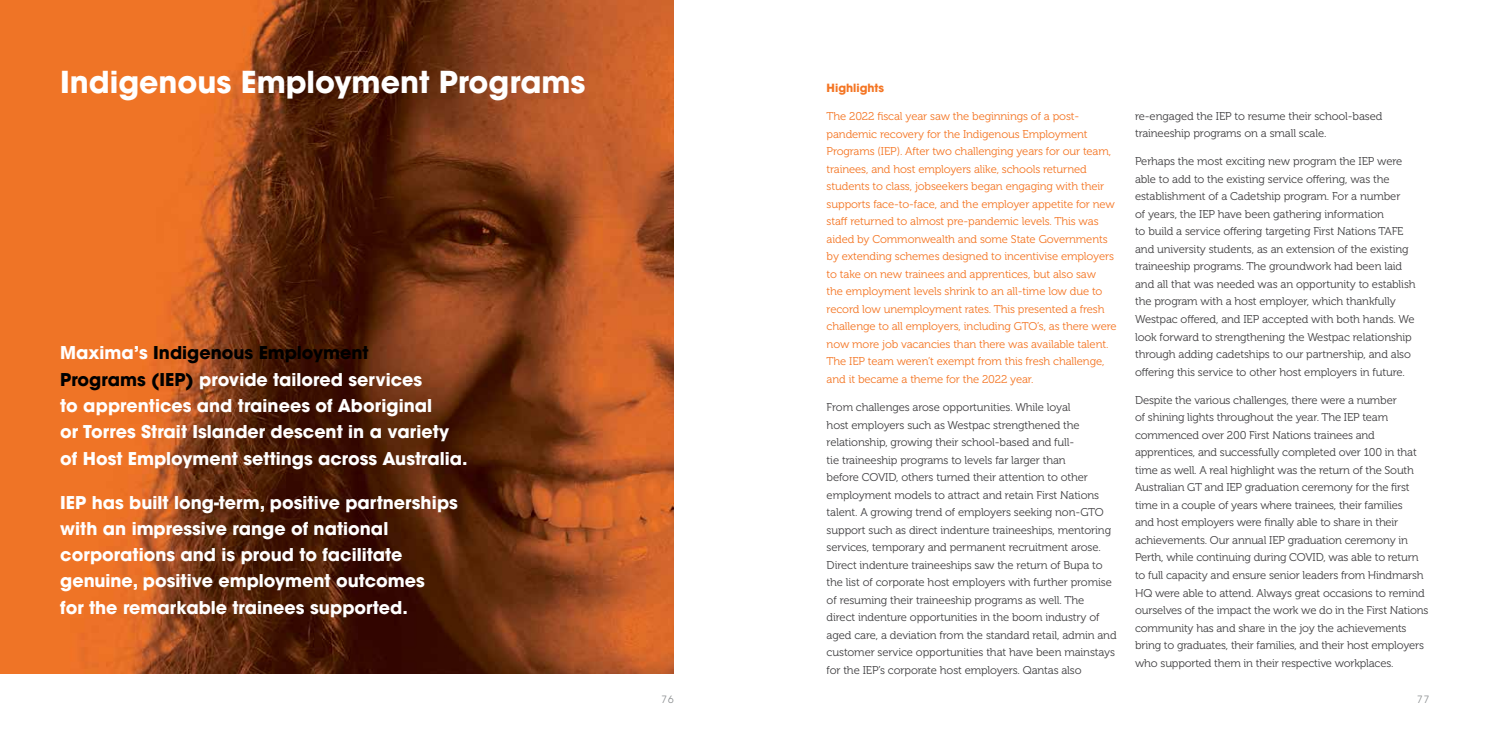
<style>
.page{position:relative;width:1489px;height:745px;background:#fff}
.page>*{position:absolute;margin:0;border:0;box-sizing:border-box;transform-origin:0 0}
.t1{font:700 30px "ITC Avant Garde Pro";color:#fff}
.t2{font:700 17.5px/26.2px "ITC Avant Garde Pro";color:#fff}
.t3{font:11.25px/17.5px "Museo 300";letter-spacing:-.01em;color:#414042}
.t4{font:11.25px/17.5px "Museo 300";letter-spacing:-.01em;color:#f47523}
.t5{font:700 11.25px "ITC Avant Garde Pro";color:#f47523}
.t6{font:10px "ITC Avant Garde Pro";color:#8b8e90}
.s1{color:#000}
</style>
<div class="page">
<img style="left:0;top:0;width:673px;height:673px">
<h1 class="t1" style="left:60px;top:62px;width:527px">Indigenous Employment Programs</h1>
<h2 class="t2" style="left:60px;top:339px;width:409px">Maxima’s <span class="s1">Indigenous Employment<br>Programs (IEP)</span> provide tailored services<br>to apprentices and trainees of Aboriginal<br>or Torres Strait Islander descent in a variety of Host Employment settings across Australia.</h2>
<h2 class="t2" style="left:60px;top:488px;width:399px">IEP has built long-term, positive partnerships with an impressive range of national corporations and is proud to facilitate genuine, positive employment outcomes<br>for the remarkable trainees supported.</h2>
<p class="t5" style="left:826px;top:80px;width:59px">Highlights</p>
<p class="t4" style="left:826px;top:108px;width:291px">The 2022 fiscal year saw the beginnings of a post&shy;pandemic recovery for the Indigenous Employment Programs (IEP). After two challenging years for our team, trainees, and host employers alike, schools returned students to class, jobseekers began engaging with their supports face-to-face, and the employer appetite for new staff returned to almost pre-pandemic levels. This was aided by Commonwealth and some State Governments by extending schemes designed to incentivise employers to take on new trainees and apprentices, but also saw<br>the employment levels shrink to an all-time low due to record low unemployment rates. This presented a fresh challenge to all employers, including GTO’s, as there were now more job vacancies than there was available talent.<br>The IEP team weren’t exempt from this fresh challenge, and it became a theme for the 2022 year.</p>
<p class="t3" style="left:826px;top:398px;width:291px">From challenges arose opportunities. While loyal<br>host employers such as Westpac strengthened the relationship, growing their school-based and full-<br>tie traineeship programs to levels far larger than<br>before COVID, others turned their attention to other employment models to attract and retain First Nations talent. A growing trend of employers seeking non-GTO support such as direct indenture traineeships, mentoring services, temporary and permanent recruitment arose.<br>Direct indenture traineeships saw the return of Bupa to the list of corporate host employers with further promise of resuming their traineeship programs as well. The<br>direct indenture opportunities in the boom industry of aged care, a deviation from the standard retail, admin and customer service opportunities that have been mainstays for the IEP’s corporate host employers. Qantas also</p>
<p class="t3" style="left:1134px;top:107px;width:249px">re-engaged the IEP to resume their school-based traineeship programs on a small scale.</p>
<p class="t3" style="left:1134px;top:153px;width:282px">Perhaps the most exciting new program the IEP were able to add to the existing service offering, was the establishment of a Cadetship program. For a number<br>of years, the IEP have been gathering information<br>to build a service offering targeting First Nations TAFE and university students, as an extension of the existing traineeship programs. The groundwork had been laid and all that was needed was an opportunity to establish the program with a host employer, which thankfully Westpac offered, and IEP accepted with both hands. We look forward to strengthening the Westpac relationship through adding cadetships to our partnership, and also offering this service to other host employers in future.</p>
<p class="t3" style="left:1134px;top:391px;width:295px">Despite the various challenges, there were a number<br>of shining lights throughout the year. The IEP team commenced over 200 First Nations trainees and apprentices, and successfully completed over 100 in that time as well. A real highlight was the return of the South Australian GT and IEP graduation ceremony for the first time in a couple of years where trainees, their families<br>and host employers were finally able to share in their achievements. Our annual IEP graduation ceremony in Perth, while continuing during COVID, was able to return to full capacity and ensure senior leaders from Hindmarsh HQ were able to attend. Always great occasions to remind ourselves of the impact the work we do in the First Nations community has and share in the joy the achievements bring to graduates, their families, and their host employers who supported them in their respective workplaces.</p>
<p class="t6" style="left:661px;top:692px;width:14px">76</p>
<p class="t6" style="left:1416px;top:692px;width:14px">77</p>
</div>
